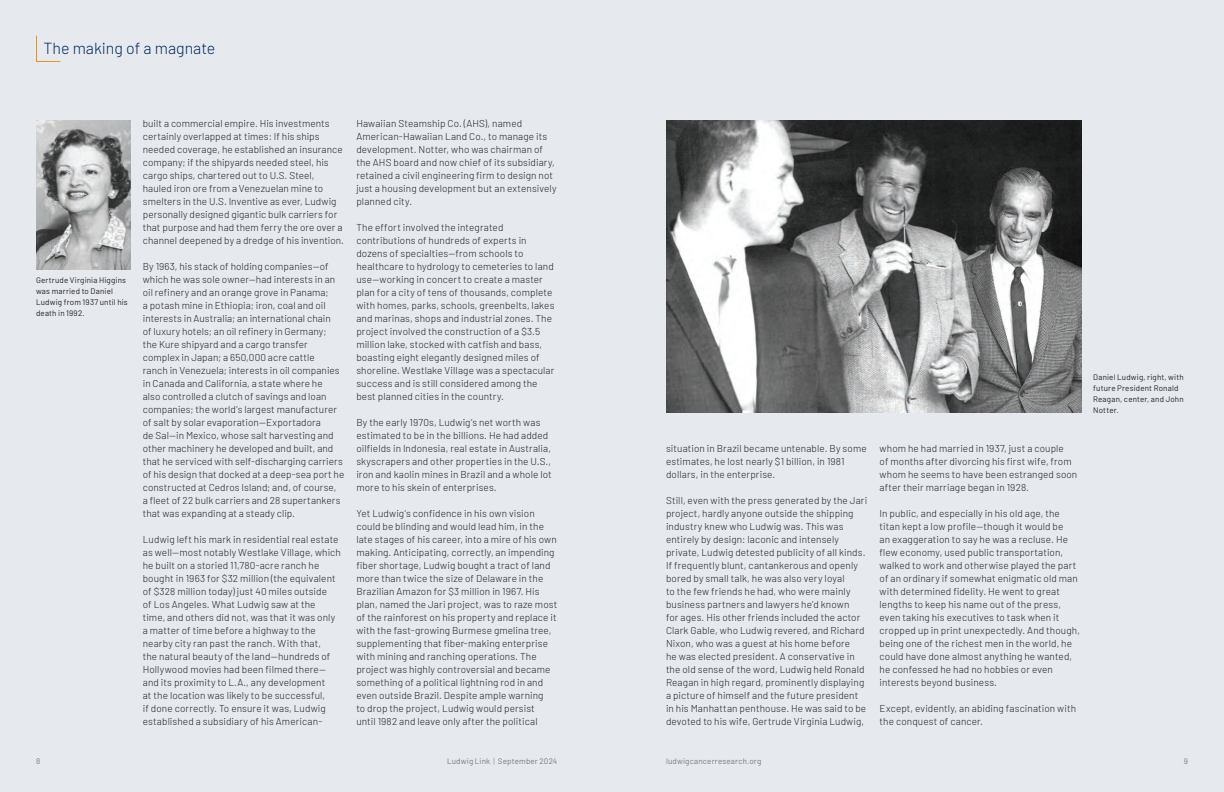
<style>
.page{position:relative;width:1224px;height:792px;background:#e6eaef}
.page>*{position:absolute;margin:0;border:0;box-sizing:border-box;transform-origin:0 0}
.t1{font:300 16px "Barlow";color:#00295c}
.t2{font:300 10px/13px "Barlow";letter-spacing:.01em;color:#231f20}
.t3{font:8px/11px "Barlow";letter-spacing:.02em;color:#231f20}
.t4{font:8px "Barlow";letter-spacing:.025em;color:#76787b}
.s1{font-weight:300}
</style>
<div class="page">
<img style="left:666px;top:120px;width:415px;height:293px">
<img style="left:36px;top:120px;width:95px;height:150px">
<svg style="left:36px;top:35px;width:25px;height:27px"></svg>
<p class="t1" style="left:44px;top:37px;width:173px">The making of a magnate</p>
<p class="t3" style="left:36px;top:274px;width:93px">Gertrude Virginia Higgins was married to Daniel<br>Ludwig from 1937 until his death in 1992.</p>
<p class="t2" style="left:143px;top:116px;width:203px">built a commercial empire. His investments certainly overlapped at times: If his ships needed coverage, he established an insurance company; if the shipyards needed steel, his cargo ships, chartered out to U.S. Steel, hauled iron ore from a Venezuelan mine to smelters in the U.S. Inventive as ever, Ludwig personally designed gigantic bulk carriers for that purpose and had them ferry the ore over a channel deepened by a dredge of his invention.</p>
<p class="t2" style="left:143px;top:259px;width:203px">By 1963, his stack of holding companies—of which he was sole owner—had interests in an oil refinery and an orange grove in Panama;<br>a potash mine in Ethiopia; iron, coal and oil interests in Australia; an international chain<br>of luxury hotels; an oil refinery in Germany;<br>the Kure shipyard and a cargo transfer complex in Japan; a 650,000 acre cattle<br>ranch in Venezuela; interests in oil companies in Canada and California, a state where he<br>also controlled a clutch of savings and loan companies; the world’s largest manufacturer of salt by solar evaporation—Exportadora<br>de Sal—in Mexico, whose salt harvesting and other machinery he developed and built, and that he serviced with self-discharging carriers of his design that docked at a deep-sea port he constructed at Cedros Island; and, of course,<br>a fleet of 22 bulk carriers and 28 supertankers that was expanding at a steady clip.</p>
<p class="t2" style="left:143px;top:532px;width:200px">Ludwig left his mark in residential real estate as well—most notably Westlake Village, which he built on a storied 11,780-acre ranch he bought in 1963 for $32 million (the equivalent of $328 million today) just 40 miles outside<br>of Los Angeles. What Ludwig saw at the<br>time, and others did not, was that it was only a matter of time before a highway to the nearby city ran past the ranch. With that,<br>the natural beauty of the land—hundreds of Hollywood movies had been filmed there— and its proximity to L.A., any development<br>at the location was likely to be successful,<br>if done correctly. To ensure it was, Ludwig established a subsidiary of his American-</p>
<p class="t2" style="left:356px;top:116px;width:202px">Hawaiian Steamship Co. (AHS), named American-Hawaiian Land Co., to manage its development. Notter, who was chairman of the AHS board and now chief of its subsidiary, retained a civil engineering firm to design not just a housing development but an extensively planned city.</p>
<p class="t2" style="left:356px;top:220px;width:200px">The effort involved the integrated contributions of hundreds of experts in dozens of specialties—from schools to healthcare to hydrology to cemeteries to land use—working in concert to create a master plan for a city of tens of thousands, complete with homes, parks, schools, greenbelts, lakes and marinas, shops and industrial zones. The project involved the construction of a $3.5 million lake, stocked with catfish and bass, boasting eight elegantly designed miles of shoreline. Westlake Village was a spectacular success and is still considered among the best planned cities in the country.</p>
<p class="t2" style="left:356px;top:415px;width:197px">By the early 1970s, Ludwig’s net worth was estimated to be in the billions. He had added oilfields in Indonesia, real estate in Australia, skyscrapers and other properties in the U.S., iron and kaolin mines in Brazil and a whole lot more to his skein of enterprises.</p>
<p class="t2" style="left:356px;top:506px;width:203px">Yet Ludwig’s confidence in his own vision could be blinding and would lead him, in the late stages of his career, into a mire of his own making. Anticipating, correctly, an impending fiber shortage, Ludwig bought a tract of land more than twice the size of Delaware in the Brazilian Amazon for $3 million in 1967. His plan, named the Jari project, was to raze most of the rainforest on his property and replace it with the fast-growing Burmese gmelina tree, supplementing that fiber-making enterprise with mining and ranching operations. The project was highly controversial and became something of a political lightning rod in and even outside Brazil. Despite ample warning<br>to drop the project, Ludwig would persist<br>until 1982 and leave only after the political</p>
<p class="t2" style="left:666px;top:441px;width:202px">situation in Brazil became untenable. By some estimates, he lost nearly $1 billion, in 1981 dollars, in the enterprise.</p>
<p class="t2" style="left:666px;top:493px;width:203px">Still, even with the press generated by the Jari project, hardly anyone outside the shipping industry knew who Ludwig was. This was entirely by design: laconic and intensely private, Ludwig detested publicity of all kinds.<br>If frequently blunt, cantankerous and openly bored by small talk, he was also very loyal<br>to the few friends he had, who were mainly business partners and lawyers he’d known<br>for ages. His other friends included the actor Clark Gable, who Ludwig revered, and Richard Nixon, who was a guest at his home before<br>he was elected president. A conservative in the old sense of the word, Ludwig held Ronald Reagan in high regard, prominently displaying a picture of himself and the future president in his Manhattan penthouse. He was said to be devoted to his wife, Gertrude Virginia Ludwig,</p>
<p class="t2" style="left:880px;top:441px;width:199px">whom he had married in 1937, just a couple<br>of months after divorcing his first wife, from whom he seems to have been estranged soon after their marriage began in 1928.</p>
<p class="t2" style="left:880px;top:506px;width:202px">In public, and especially in his old age, the titan kept a low profile—though it would be<br>an exaggeration to say he was a recluse. He flew economy, used public transportation, walked to work and otherwise played the part of an ordinary if somewhat enigmatic old man with determined fidelity. He went to great lengths to keep his name out of the press, even taking his executives to task when it cropped up in print unexpectedly. And though, being one of the richest men in the world, he could have done almost anything he wanted, he confessed he had no hobbies or even interests beyond business.</p>
<p class="t2" style="left:880px;top:701px;width:198px">Except, evidently, an abiding fascination with the conquest of cancer.</p>
<p class="t3" style="left:1093px;top:371px;width:92px">Daniel Ludwig, right, with future President Ronald<br>Reagan, center, and John<br>Notter.</p>
<p class="t4" style="left:36px;top:755px;width:6px">8</p>
<p class="t4" style="left:447px;top:755px;width:112px">Ludwig Link <span class="s1">|</span> September 2024</p>
<p class="t4" style="left:666px;top:755px;width:97px">ludwigcancerresearch.org</p>
<p class="t4" style="left:1184px;top:755px;width:6px">9</p>
</div>
